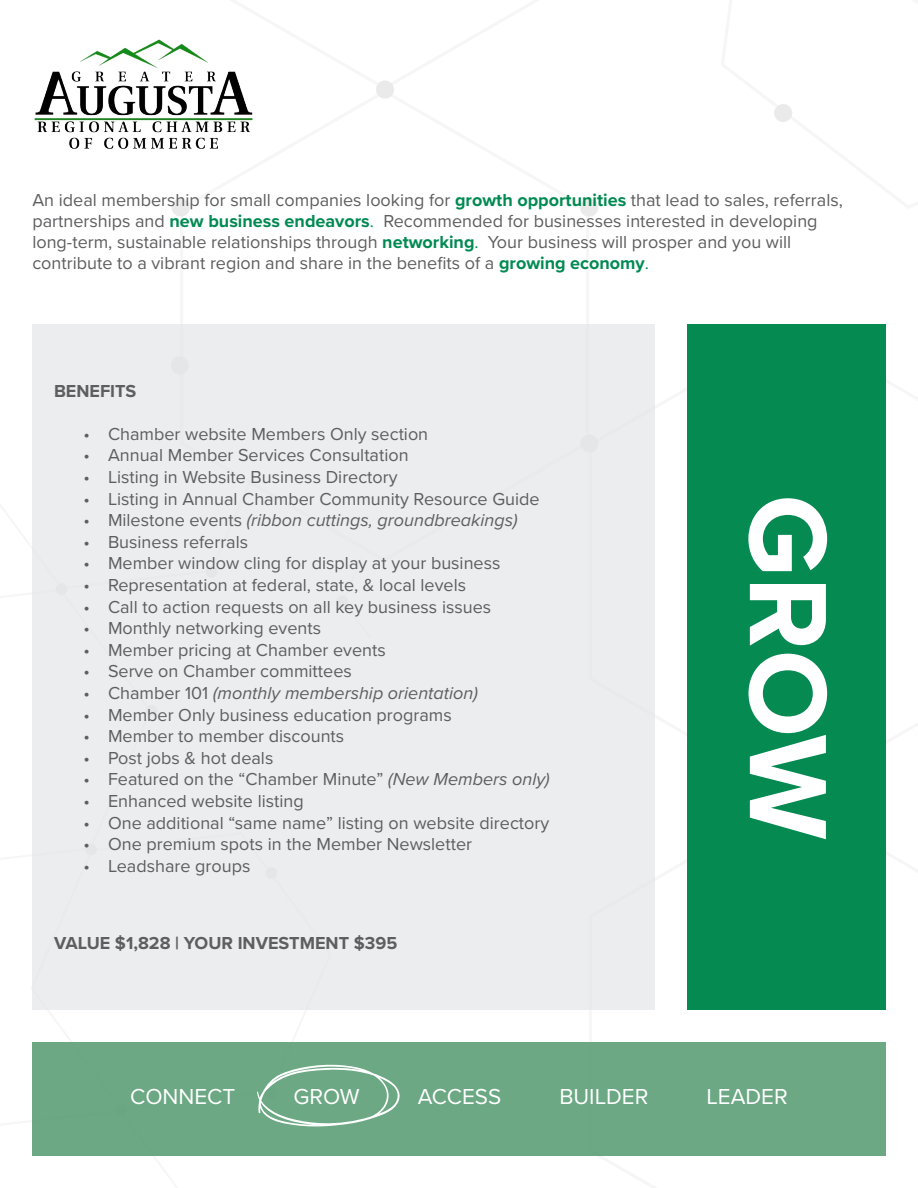
<style>
.page{position:relative;width:918px;height:1188px;background:#fff}
.page>*{position:absolute;margin:0;border:0;box-sizing:border-box;transform-origin:0 0}
.t1{font:700 114px "Proxima Nova";color:#fff}
.t2{font:22.5px "Proxima Nova";color:#fff}
.t3{font:18px/21px "Proxima Nova";color:#5e5e60}
.t4{font:italic 18px "Proxima Nova";color:#5e5e60}
.t5{font:700 18px "Proxima Nova";color:#5e5e60}
.s1{font-weight:700;color:#008a52}
.s2{color:#008a52}
.s3{font-style:normal}
.s4{font-style:italic}
</style>
<div class="page">
<svg style="left:580px;top:199px;width:18px;height:18px"></svg>
<svg style="left:376px;top:81px;width:18px;height:18px"></svg>
<svg style="left:172px;top:198px;width:18px;height:19px"></svg>
<svg style="left:774px;top:104px;width:18px;height:18px"></svg>
<div style="left:32px;top:324px;width:623px;height:686px;background:#ecedee"></div>
<img style="left:34px;top:39px;width:219px;height:110px">
<div style="left:32px;top:1042px;width:854px;height:114px;background:#6ba883"></div>
<svg style="left:257px;top:1064px;width:143px;height:63px"></svg>
<div style="left:688px;top:324px;width:198px;height:686px;background:#058a52"></div>
<p class="t3" style="left:32px;top:190px;width:812px">An ideal membership for small companies looking for <span class="s1">growth opportunities</span> that lead to sales, referrals, partnerships and <span class="s1">new business endeavors</span><span class="s2">.</span> Recommended for businesses interested in developing</p>
<p class="t3" style="left:32px;top:232px;width:760px">long-term, sustainable relationships through <span class="s1">networking</span><span class="s2">.</span> Your business will prosper and you will</p>
<p class="t3" style="left:32px;top:253px;width:618px">contribute to a vibrant region and share in the benefits of a <span class="s1">growing economy</span><span class="s2">.</span></p>
<p class="t5" style="left:54px;top:380px;width:84px">BENEFITS</p>
<p class="t3" style="left:84px;top:424px;width:346px">• Chamber website Members Only section</p>
<p class="t3" style="left:84px;top:445px;width:327px">• Annual Member Services Consultation</p>
<p class="t3" style="left:84px;top:467px;width:316px">• Listing in Website Business Directory</p>
<p class="t3" style="left:84px;top:488px;width:458px">• Listing in Annual Chamber Community Resource Guide</p>
<p class="t4" style="left:84px;top:509px;width:435px"><span class="s3">• Milestone events</span> (ribbon cuttings, groundbreakings)</p>
<p class="t3" style="left:84px;top:532px;width:166px">• Business referrals</p>
<p class="t3" style="left:84px;top:553px;width:418px">• Member window cling for display at your business</p>
<p class="t3" style="left:84px;top:575px;width:384px">• Representation at federal, state, &amp; local levels</p>
<p class="t3" style="left:84px;top:596px;width:409px">• Call to action requests on all key business issues</p>
<p class="t3" style="left:84px;top:618px;width:239px">• Monthly networking events</p>
<p class="t3" style="left:84px;top:640px;width:304px">• Member pricing at Chamber events</p>
<p class="t3" style="left:84px;top:661px;width:270px">• Serve on Chamber committees</p>
<p class="t4" style="left:84px;top:682px;width:396px"><span class="s3">• Chamber 101</span> (monthly membership orientation)</p>
<p class="t3" style="left:84px;top:704px;width:370px">• Member Only business education programs</p>
<p class="t3" style="left:84px;top:726px;width:262px">• Member to member discounts</p>
<p class="t3" style="left:84px;top:748px;width:191px">• Post jobs &amp; hot deals</p>
<p class="t3" style="left:84px;top:769px;width:468px">• Featured on the “Chamber Minute” <span class="s4">(New Members only)</span></p>
<p class="t3" style="left:84px;top:791px;width:222px">• Enhanced website listing</p>
<p class="t3" style="left:84px;top:812px;width:467px">• One additional “same name” listing on website directory</p>
<p class="t3" style="left:84px;top:834px;width:390px">• One premium spots in the Member Newsletter</p>
<p class="t3" style="left:84px;top:856px;width:168px">• Leadshare groups</p>
<p class="t5" style="left:54px;top:932px;width:345px">VALUE $1,828 | YOUR INVESTMENT $395</p>
<p class="t1" style="left:856px;top:494px;width:346px;rotate:90deg">GROW</p>
<p class="t2" style="left:130px;top:1083px;width:107px">CONNECT</p>
<p class="t2" style="left:293px;top:1083px;width:68px">GROW</p>
<p class="t2" style="left:418px;top:1083px;width:85px">ACCESS</p>
<p class="t2" style="left:559px;top:1083px;width:90px">BUILDER</p>
<p class="t2" style="left:706px;top:1083px;width:83px">LEADER</p>
</div>
